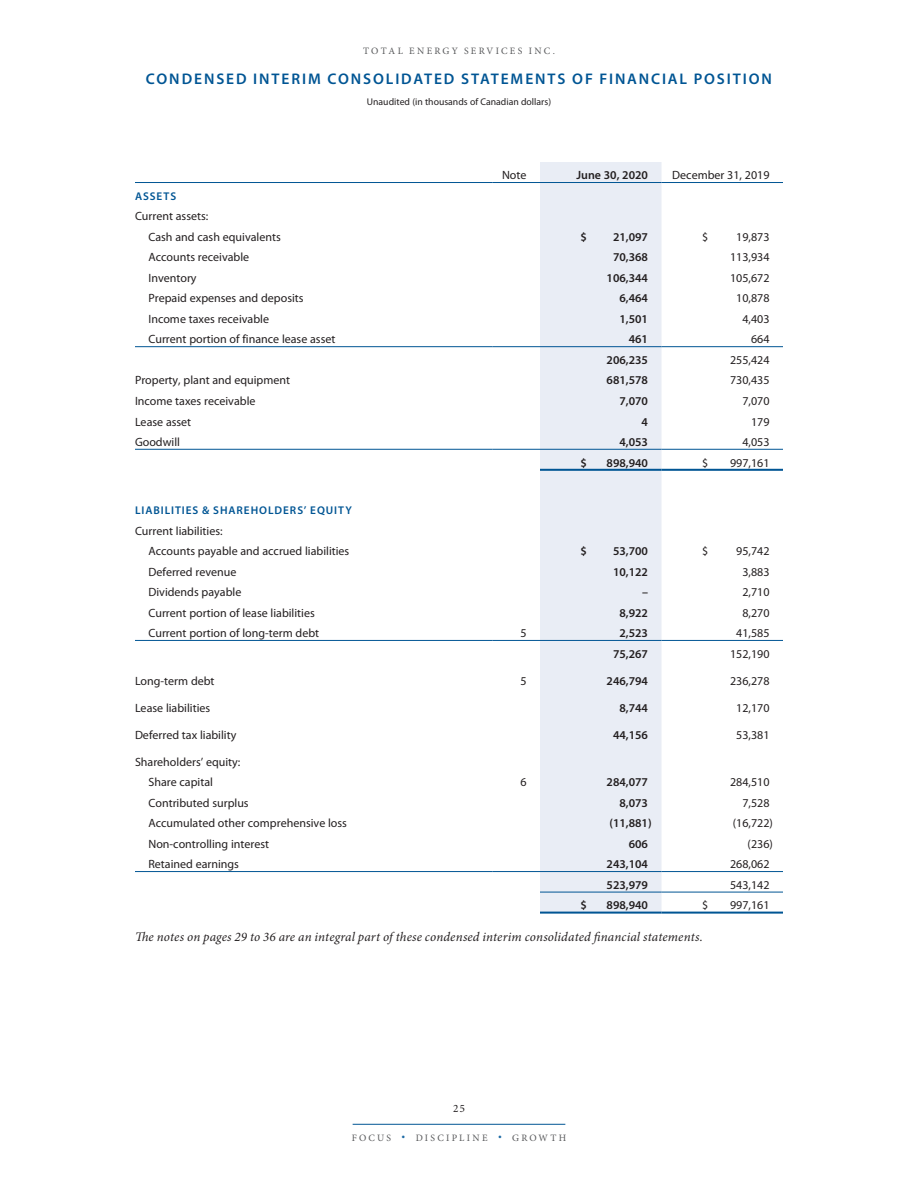
<style>
.page{position:relative;width:918px;height:1188px;background:#fff}
.page>*{position:absolute;margin:0;border:0;box-sizing:border-box;transform-origin:0 0}
.financial_head{font:600 15.45px "Myriad Pro";letter-spacing:.12em;color:#005594}
.body_mda{font:italic 13.05px "Minion Pro";letter-spacing:.01em;color:#231f20}
.statement{font:12px "Myriad Pro";color:#231f20}
.statement-2{font:600 12px "Myriad Pro";color:#231f20}
.statement-3{font:600 11.25px "Myriad Pro";letter-spacing:.085em;color:#005594}
.t1{font:11.25px "Minion Pro";color:#231f20}
.total_page_top{font:9.75px "Minion Pro";letter-spacing:.23em;color:#57585a}
.statement-4{font:9.75px "Myriad Pro";color:#231f20}
</style>
<div class="page">
<div style="left:540px;top:162px;width:122px;height:750px;background:#e9edf5"></div>
<hr style="left:135px;top:449px;width:358px;height:1px;background:#005594">
<hr style="left:493px;top:449px;width:47px;height:1px;background:#005594">
<hr style="left:540px;top:449px;width:122px;height:1px;background:#005594">
<hr style="left:662px;top:449px;width:121px;height:1px;background:#005594">
<hr style="left:662px;top:871px;width:121px;height:1px;background:#005594">
<hr style="left:662px;top:892px;width:121px;height:1px;background:#005594">
<hr style="left:135px;top:871px;width:358px;height:1px;background:#005594">
<hr style="left:493px;top:871px;width:47px;height:1px;background:#005594">
<hr style="left:540px;top:871px;width:122px;height:1px;background:#005594">
<hr style="left:540px;top:892px;width:122px;height:1px;background:#005594">
<hr style="left:135px;top:182px;width:358px;height:1px;background:#005594">
<hr style="left:493px;top:182px;width:47px;height:1px;background:#005594">
<hr style="left:540px;top:182px;width:122px;height:1px;background:#005594">
<hr style="left:662px;top:182px;width:121px;height:1px;background:#005594">
<hr style="left:135px;top:346px;width:358px;height:1px;background:#005594">
<hr style="left:493px;top:346px;width:47px;height:1px;background:#005594">
<hr style="left:540px;top:346px;width:122px;height:1px;background:#005594">
<hr style="left:662px;top:346px;width:121px;height:1px;background:#005594">
<hr style="left:135px;top:640px;width:358px;height:1px;background:#005594">
<hr style="left:493px;top:640px;width:47px;height:1px;background:#005594">
<hr style="left:540px;top:640px;width:122px;height:1px;background:#005594">
<hr style="left:662px;top:640px;width:121px;height:1px;background:#005594">
<hr style="left:540px;top:469px;width:122px;height:2px;background:#005594">
<hr style="left:662px;top:469px;width:121px;height:2px;background:#005594">
<hr style="left:540px;top:912px;width:122px;height:2px;background:#005594">
<hr style="left:662px;top:912px;width:121px;height:2px;background:#005594">
<hr style="left:353px;top:1124px;width:212px;height:1px;background:#005594">
<p class="total_page_top" style="left:363px;top:45px;width:193px">TOTAL ENERGY SERVICES INC.</p>
<p class="financial_head" style="left:146px;top:70px;width:628px">CONDENSED INTERIM CONSOLIDATED STATEMENTS OF FINANCIAL POSITION</p>
<p class="statement-4" style="left:367px;top:97px;width:186px">Unaudited (in thousands of Canadian dollars)</p>
<p class="statement" style="left:502px;top:169px;width:26px">Note</p>
<p class="statement-2" style="left:577px;top:169px;width:73px">June 30, 2020</p>
<p class="statement" style="left:672px;top:169px;width:99px">December 31, 2019</p>
<p class="statement-3" style="left:135px;top:190px;width:43px">ASSETS</p>
<p class="statement" style="left:135px;top:210px;width:75px">Current assets:</p>
<p class="statement" style="left:148px;top:230px;width:134px">Cash and cash equivalents</p>
<p class="statement-2" style="left:580px;top:230px;width:8px">$</p>
<p class="statement-2" style="left:613px;top:230px;width:36px">21,097</p>
<p class="statement" style="left:702px;top:230px;width:8px">$</p>
<p class="statement" style="left:736px;top:230px;width:35px">19,873</p>
<p class="statement" style="left:148px;top:251px;width:102px">Accounts receivable</p>
<p class="statement-2" style="left:613px;top:251px;width:36px">70,368</p>
<p class="statement" style="left:730px;top:251px;width:41px">113,934</p>
<p class="statement" style="left:148px;top:271px;width:50px">Inventory</p>
<p class="statement-2" style="left:607px;top:271px;width:43px">106,344</p>
<p class="statement" style="left:730px;top:271px;width:41px">105,672</p>
<p class="statement" style="left:148px;top:292px;width:157px">Prepaid expenses and deposits</p>
<p class="statement-2" style="left:619px;top:292px;width:30px">6,464</p>
<p class="statement" style="left:736px;top:292px;width:35px">10,878</p>
<p class="statement" style="left:148px;top:312px;width:122px">Income taxes receivable</p>
<p class="statement-2" style="left:619px;top:312px;width:30px">1,501</p>
<p class="statement" style="left:742px;top:312px;width:29px">4,403</p>
<p class="statement" style="left:148px;top:333px;width:188px">Current portion of finance lease asset</p>
<p class="statement-2" style="left:629px;top:333px;width:21px">461</p>
<p class="statement" style="left:751px;top:333px;width:20px">664</p>
<p class="statement-2" style="left:607px;top:353px;width:43px">206,235</p>
<p class="statement" style="left:730px;top:353px;width:41px">255,424</p>
<p class="statement" style="left:135px;top:374px;width:157px">Property, plant and equipment</p>
<p class="statement-2" style="left:607px;top:374px;width:43px">681,578</p>
<p class="statement" style="left:730px;top:374px;width:41px">730,435</p>
<p class="statement" style="left:135px;top:394px;width:122px">Income taxes receivable</p>
<p class="statement-2" style="left:619px;top:394px;width:30px">7,070</p>
<p class="statement" style="left:742px;top:394px;width:29px">7,070</p>
<p class="statement" style="left:135px;top:415px;width:58px">Lease asset</p>
<p class="statement-2" style="left:642px;top:415px;width:8px">4</p>
<p class="statement" style="left:751px;top:415px;width:20px">179</p>
<p class="statement" style="left:135px;top:435px;width:46px">Goodwill</p>
<p class="statement-2" style="left:619px;top:435px;width:30px">4,053</p>
<p class="statement" style="left:742px;top:435px;width:29px">4,053</p>
<p class="statement-2" style="left:580px;top:456px;width:8px">$</p>
<p class="statement-2" style="left:607px;top:456px;width:43px">898,940</p>
<p class="statement" style="left:702px;top:456px;width:8px">$</p>
<p class="statement" style="left:730px;top:456px;width:41px">997,161</p>
<p class="statement-3" style="left:135px;top:504px;width:218px">LIABILITIES &amp; SHAREHOLDERS’ EQUITY</p>
<p class="statement" style="left:135px;top:524px;width:89px">Current liabilities:</p>
<p class="statement" style="left:148px;top:545px;width:202px">Accounts payable and accrued liabilities</p>
<p class="statement-2" style="left:580px;top:544px;width:8px">$</p>
<p class="statement-2" style="left:613px;top:544px;width:36px">53,700</p>
<p class="statement" style="left:702px;top:545px;width:8px">$</p>
<p class="statement" style="left:736px;top:545px;width:35px">95,742</p>
<p class="statement" style="left:148px;top:565px;width:89px">Deferred revenue</p>
<p class="statement-2" style="left:613px;top:565px;width:36px">10,122</p>
<p class="statement" style="left:742px;top:565px;width:29px">3,883</p>
<p class="statement" style="left:148px;top:586px;width:94px">Dividends payable</p>
<p class="statement-2" style="left:642px;top:585px;width:7px">–</p>
<p class="statement" style="left:742px;top:586px;width:29px">2,710</p>
<p class="statement" style="left:148px;top:606px;width:168px">Current portion of lease liabilities</p>
<p class="statement-2" style="left:619px;top:606px;width:30px">8,922</p>
<p class="statement" style="left:742px;top:606px;width:29px">8,270</p>
<p class="statement" style="left:148px;top:627px;width:172px">Current portion of long-term debt</p>
<p class="statement" style="left:520px;top:627px;width:8px">5</p>
<p class="statement-2" style="left:619px;top:627px;width:30px">2,523</p>
<p class="statement" style="left:736px;top:627px;width:35px">41,585</p>
<p class="statement-2" style="left:613px;top:647px;width:36px">75,267</p>
<p class="statement" style="left:730px;top:647px;width:41px">152,190</p>
<p class="statement" style="left:135px;top:674px;width:81px">Long-term debt</p>
<p class="statement" style="left:520px;top:674px;width:8px">5</p>
<p class="statement-2" style="left:607px;top:674px;width:43px">246,794</p>
<p class="statement" style="left:730px;top:674px;width:41px">236,278</p>
<p class="statement" style="left:135px;top:701px;width:77px">Lease liabilities</p>
<p class="statement-2" style="left:619px;top:701px;width:30px">8,744</p>
<p class="statement" style="left:736px;top:701px;width:35px">12,170</p>
<p class="statement" style="left:135px;top:728px;width:103px">Deferred tax liability</p>
<p class="statement-2" style="left:613px;top:728px;width:36px">44,156</p>
<p class="statement" style="left:736px;top:728px;width:35px">53,381</p>
<p class="statement" style="left:135px;top:755px;width:107px">Shareholders’ equity:</p>
<p class="statement" style="left:148px;top:776px;width:66px">Share capital</p>
<p class="statement" style="left:520px;top:776px;width:8px">6</p>
<p class="statement-2" style="left:607px;top:776px;width:43px">284,077</p>
<p class="statement" style="left:730px;top:776px;width:41px">284,510</p>
<p class="statement" style="left:148px;top:796px;width:102px">Contributed surplus</p>
<p class="statement-2" style="left:619px;top:796px;width:30px">8,073</p>
<p class="statement" style="left:742px;top:796px;width:29px">7,528</p>
<p class="statement" style="left:148px;top:817px;width:200px">Accumulated other comprehensive loss</p>
<p class="statement-2" style="left:609px;top:817px;width:44px">(11,881)</p>
<p class="statement" style="left:733px;top:817px;width:42px">(16,722)</p>
<p class="statement" style="left:148px;top:837px;width:122px">Non-controlling interest</p>
<p class="statement-2" style="left:629px;top:837px;width:21px">606</p>
<p class="statement" style="left:748px;top:837px;width:27px">(236)</p>
<p class="statement" style="left:148px;top:858px;width:92px">Retained earnings</p>
<p class="statement-2" style="left:607px;top:858px;width:43px">243,104</p>
<p class="statement" style="left:730px;top:858px;width:41px">268,062</p>
<p class="statement-2" style="left:607px;top:878px;width:43px">523,979</p>
<p class="statement" style="left:730px;top:878px;width:41px">543,142</p>
<p class="statement-2" style="left:580px;top:899px;width:8px">$</p>
<p class="statement-2" style="left:607px;top:899px;width:43px">898,940</p>
<p class="statement" style="left:702px;top:899px;width:8px">$</p>
<p class="statement" style="left:730px;top:899px;width:41px">997,161</p>
<p class="body_mda" style="left:135px;top:928px;width:569px">The notes on pages 29 to 36 are an integral part of these condensed interim consolidated financial statements.</p>
<p class="t1" style="left:453px;top:1101px;width:13px">25</p>
<p class="total_page_top" style="left:352px;top:1131px;width:216px">FOCUS <sup>•</sup> DISCIPLINE <sup>•</sup> GROWTH</p>
</div>
